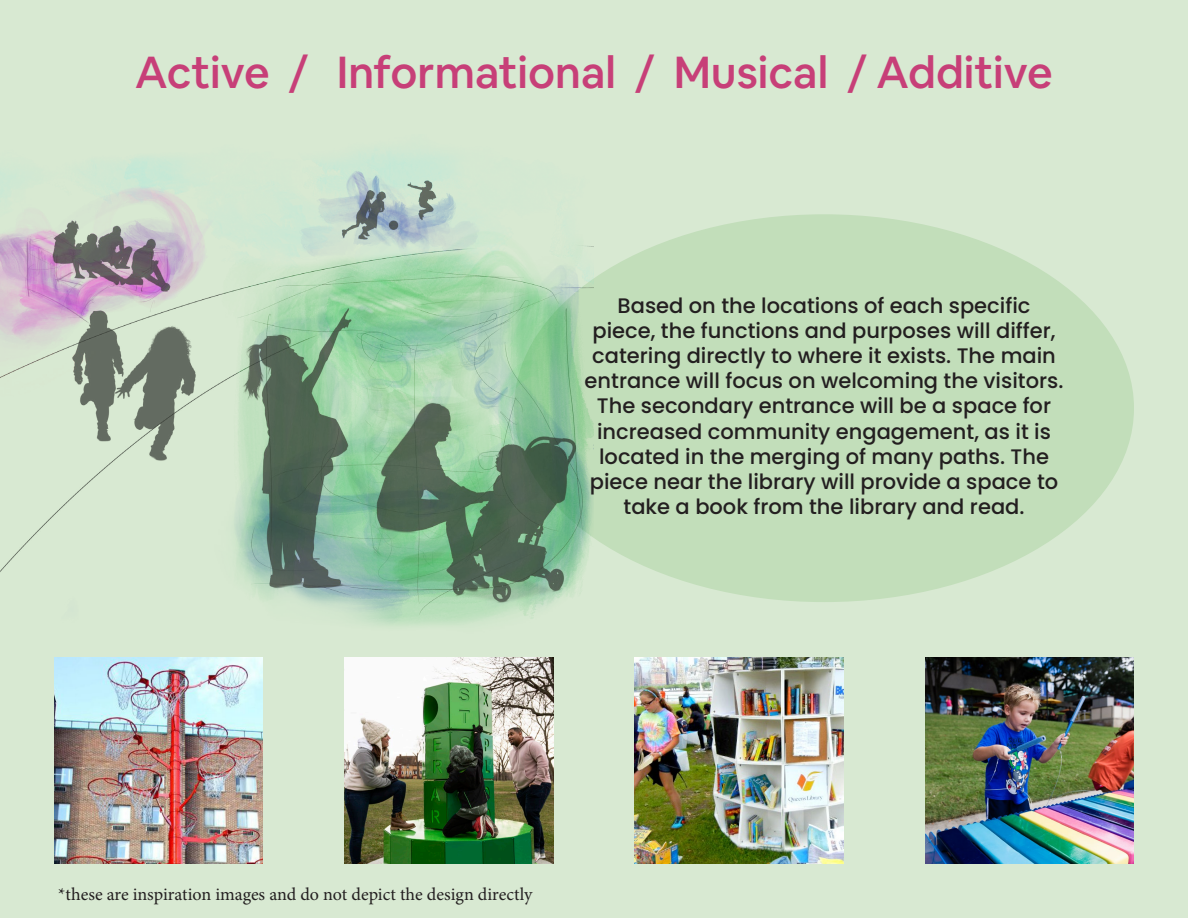
<style>
.page{position:relative;width:1188px;height:918px;background:#d8e9d2}
.page>*{position:absolute;margin:0;border:0;box-sizing:border-box;transform-origin:0 0}
.t1{font:44.1px "Airbnb Cereal W Md";color:#c73f78}
.t2{font:500 21px/25.2px "Poppins";color:#231f20;text-align:center}
.t3{font:18px "Minion Pro";color:#231f20}
</style>
<div class="page">
<img style="left:54px;top:658px;width:209px;height:206px">
<img style="left:344px;top:658px;width:209px;height:206px">
<img style="left:635px;top:658px;width:209px;height:206px">
<img style="left:925px;top:658px;width:209px;height:206px">
<div style="left:514px;top:214px;width:620px;height:388px;background:#c2deba;border-radius:50%"></div>
<img style="left:0;top:149px;width:594px;height:477px">
<p class="t1" style="left:135px;top:45px;width:919px">Active / Informational / Musical / Additive</p>
<p class="t2" style="left:585px;top:293px;width:480px">Based on the locations of each specific piece, the functions and purposes will differ, catering directly to where it exists. The main entrance will focus on welcoming the visitors.<br>The secondary entrance will be a space for increased community engagement, as it is located in the merging of many paths. The piece near the library will provide a space to take a book from the library and read.</p>
<p class="t3" style="left:58px;top:882px;width:476px">*these are inspiration images and do not depict the design directly</p>
</div>
